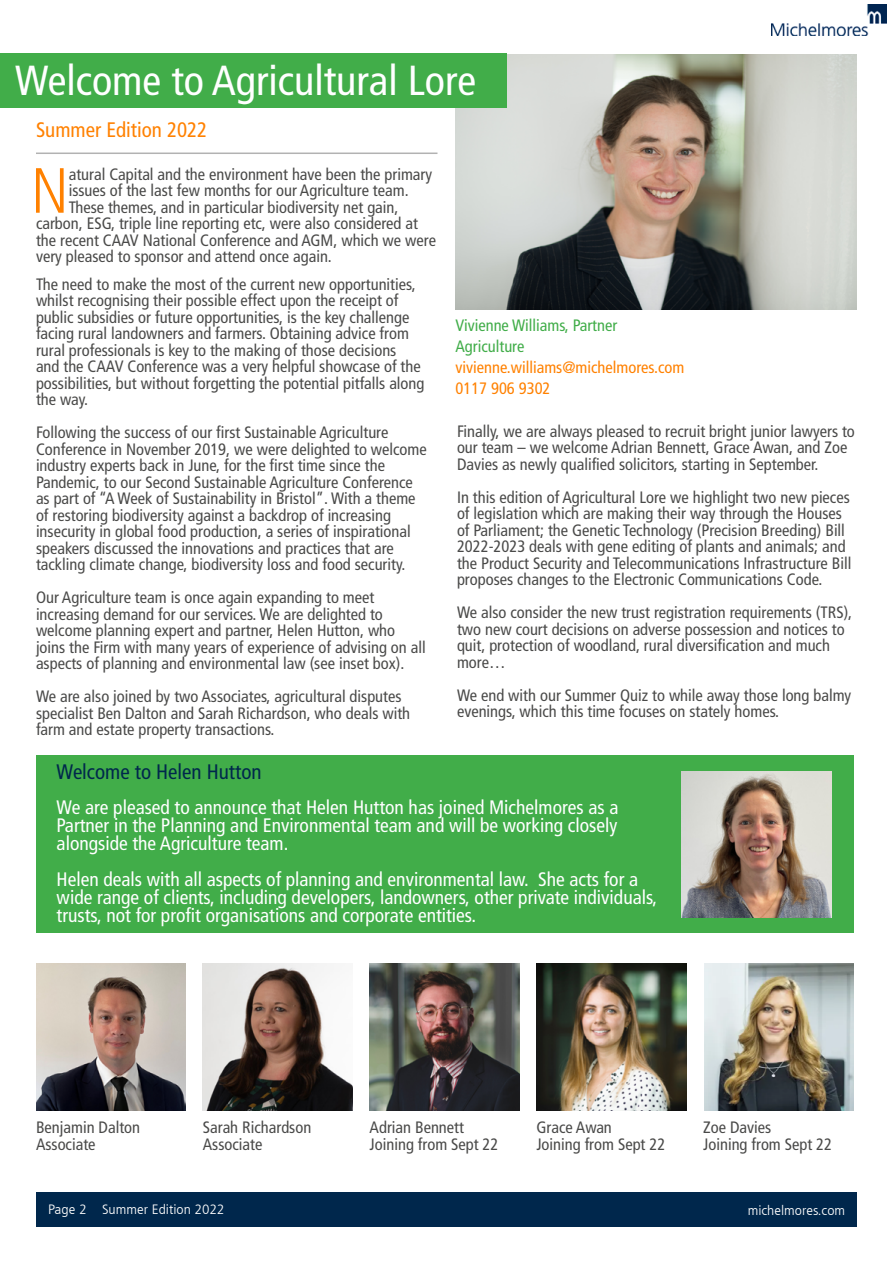
<style>
.page{position:relative;width:893px;height:1263px;background:#fff}
.page>*{position:absolute;margin:0;border:0;box-sizing:border-box;transform-origin:0 0}
.t1{font:300 condensed 63.75px "Frutiger LT";color:#ff8100}
.t2{font:condensed 42px "Frutiger LT";color:#fff}
.t3{font:condensed 21px "Frutiger LT";color:#00274c}
.t4{font:condensed 21px "Frutiger LT";color:#ff8100}
.t5{font:condensed 19.5px/18px "Frutiger LT";color:#fff;text-align:justify}
.t6{font:condensed 16.5px/16.5px "Frutiger LT";color:#4a4a49}
.t7{font:condensed 16.5px/21px "Frutiger LT";color:#ff8100}
.t8{font:condensed 16.5px/21px "Frutiger LT";color:#41ad49}
.t9{font:300 condensed 13.5px "Frutiger LT";color:#fff;scale:1.15 1}
</style>
<div class="page">
<div style="left:36px;top:1193px;width:821px;height:34px;background:#00274c"></div>
<img style="left:771px;top:5px;width:116px;height:30px">
<img style="left:455px;top:54px;width:402px;height:256px">
<hr style="left:36px;top:153px;width:401px;height:1px;background:#b2b2b2">
<div style="left:0;top:54px;width:507px;height:54px;background:#41ad49"></div>
<img style="left:36px;top:964px;width:150px;height:147px">
<img style="left:203px;top:964px;width:150px;height:147px">
<img style="left:370px;top:964px;width:149px;height:147px">
<img style="left:536px;top:964px;width:150px;height:147px">
<div style="left:36px;top:756px;width:818px;height:177px;background:#41ad49"></div>
<img style="left:682px;top:771px;width:150px;height:147px">
<img style="left:704px;top:964px;width:150px;height:147px">
<h2 class="t2" style="left:15px;top:56px;width:463px">Welcome to Agricultural Lore</h2>
<p class="t4" style="left:36px;top:117px;width:173px">Summer Edition 2022</p>
<h1 class="t1" style="left:31px;top:154px;width:39px">N</h1>
<p class="t6" style="left:69px;top:166px;width:365px">atural Capital and the environment have been the primary</p>
<p class="t6" style="left:69px;top:182px;width:341px">issues of the last few months for our Agriculture team.</p>
<p class="t6" style="left:69px;top:199px;width:331px">These themes, and in particular biodiversity net gain,</p>
<p class="t6" style="left:36px;top:215px;width:383px">carbon, ESG, triple line reporting etc, were also considered at</p>
<p class="t6" style="left:36px;top:232px;width:402px">the recent CAAV National Conference and AGM, which we were</p>
<p class="t6" style="left:36px;top:248px;width:297px">very pleased to sponsor and attend once again.</p>
<p class="t6" style="left:36px;top:276px;width:390px">The need to make the most of the current new opportunities, whilst recognising their possible effect upon the receipt of public subsidies or future opportunities, is the key challenge facing rural landowners and farmers. Obtaining advice from rural professionals is key to the making of those decisions<br>and the CAAV Conference was a very helpful showcase of the possibilities, but without forgetting the potential pitfalls along the way.</p>
<p class="t6" style="left:36px;top:424px;width:392px">Following the success of our first Sustainable Agriculture Conference in November 2019, we were delighted to welcome industry experts back in June, for the first time since the Pandemic, to our Second Sustainable Agriculture Conference as part of “A Week of Sustainability in Bristol”. With a theme of restoring biodiversity against a backdrop of increasing insecurity in global food production, a series of inspirational speakers discussed the innovations and practices that are tackling climate change, biodiversity loss and food security.</p>
<p class="t6" style="left:36px;top:589px;width:391px">Our Agriculture team is once again expanding to meet increasing demand for our services. We are delighted to welcome planning expert and partner, Helen Hutton, who joins the Firm with many years of experience of advising on all aspects of planning and environmental law (see inset box).</p>
<p class="t6" style="left:36px;top:688px;width:376px">We are also joined by two Associates, agricultural disputes specialist Ben Dalton and Sarah Richardson, who deals with farm and estate property transactions.</p>
<p class="t8" style="left:455px;top:314px;width:163px">Vivienne Williams, Partner<br>Agriculture</p>
<p class="t7" style="left:455px;top:356px;width:230px">vivienne.williams@michelmores.com<br>0117 906 9302</p>
<p class="t6" style="left:457px;top:423px;width:399px">Finally, we are always pleased to recruit bright junior lawyers to our team – we welcome Adrian Bennett, Grace Awan, and Zoe<br>Davies as newly qualified solicitors, starting in September.</p>
<p class="t6" style="left:457px;top:489px;width:396px">In this edition of Agricultural Lore we highlight two new pieces of legislation which are making their way through the Houses of Parliament; the Genetic Technology (Precision Breeding) Bill 2022-2023 deals with gene editing of plants and animals; and the Product Security and Telecommunications Infrastructure Bill proposes changes to the Electronic Communications Code.</p>
<p class="t6" style="left:457px;top:604px;width:397px">We also consider the new trust registration requirements (TRS), two new court decisions on adverse possession and notices to quit, protection of woodland, rural diversification and much more…</p>
<p class="t6" style="left:457px;top:687px;width:396px">We end with our Summer Quiz to while away those long balmy evenings, which this time focuses on stately homes.</p>
<p class="t3" style="left:57px;top:760px;width:206px">Welcome to Helen Hutton</p>
<p class="t5" style="left:57px;top:798px;width:563px">We are pleased to announce that Helen Hutton has joined Michelmores as a Partner in the Planning and Environmental team and will be working closely alongside the Agriculture team.</p>
<p class="t5" style="left:57px;top:870px;width:602px;text-align:left">Helen deals with all aspects of planning and environmental law. She acts for a wide range of clients, including developers, landowners, other private individuals, trusts, not for profit organisations and corporate entities.</p>
<p class="t6" style="left:36px;top:1119px;width:106px">Benjamin Dalton<br>Associate</p>
<p class="t6" style="left:203px;top:1119px;width:110px">Sarah Richardson<br>Associate</p>
<p class="t6" style="left:370px;top:1119px;width:130px">Adrian Bennett<br>Joining from Sept 22</p>
<p class="t6" style="left:536px;top:1119px;width:130px">Grace Awan<br>Joining from Sept 22</p>
<p class="t6" style="left:703px;top:1119px;width:130px">Zoe Davies<br>Joining from Sept 22</p>
<p class="t9" style="left:48px;top:1202px;width:155px">Page 2 Summer Edition 2022</p>
<p class="t9" style="left:748px;top:1203px;width:86px">michelmores.com</p>
</div>
